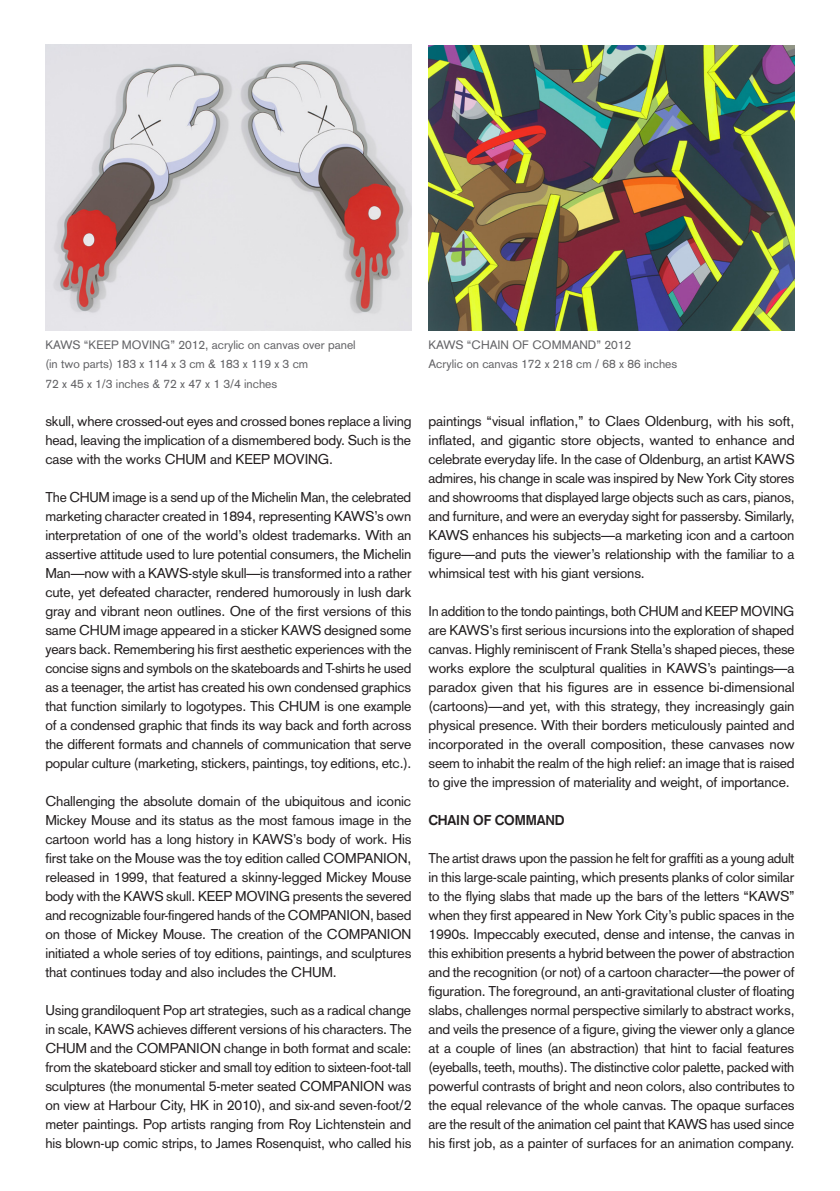
<style>
.page{position:relative;width:840px;height:1191px;background:#fff}
.page>*{position:absolute;margin:0;border:0;box-sizing:border-box;transform-origin:0 0}
.H_J_Small_text_Parag{font:14px/19px "Akzidenz Grotesk";letter-spacing:-.01em;color:#231f20;text-align:justify}
.H_J_Small_text_Parag-2{font:700 14px "Akzidenz Grotesk";letter-spacing:-.01em;color:#231f20}
.H_J_Small_text_Parag-3{font:12px "Akzidenz Grotesk";color:#636366}
</style>
<div class="page">
<img style="left:45px;top:45px;width:366px;height:285px">
<img style="left:428px;top:45px;width:366px;height:285px">
<p class="H_J_Small_text_Parag-3" style="left:45px;top:338px;width:311px">KAWS “KEEP MOVING” 2012, acrylic on canvas over panel</p>
<p class="H_J_Small_text_Parag-3" style="left:45px;top:357px;width:264px">(in two parts) 183 x 114 x 3 cm &amp; 183 x 119 x 3 cm</p>
<p class="H_J_Small_text_Parag-3" style="left:45px;top:376px;width:233px">72 x 45 x 1/3 inches &amp; 72 x 47 x 1 3/4 inches</p>
<p class="H_J_Small_text_Parag" style="left:45px;top:411px;width:367px">skull, where crossed-out eyes and crossed bones replace a living head, leaving the implication of a dismembered body. Such is the case with the works CHUM and KEEP MOVING.</p>
<p class="H_J_Small_text_Parag" style="left:45px;top:487px;width:367px">The CHUM image is a send up of the Michelin Man, the celebrated marketing character created in 1894, representing KAWS’s own interpretation of one of the world’s oldest trademarks. With an assertive attitude used to lure potential consumers, the Michelin Man—now with a KAWS-style skull—is transformed into a rather cute, yet defeated character, rendered humorously in lush dark gray and vibrant neon outlines. One of the first versions of this same CHUM image appeared in a sticker KAWS designed some years back. Remembering his first aesthetic experiences with the concise signs and symbols on the skateboards and T-shirts he used as a teenager, the artist has created his own condensed graphics that function similarly to logotypes. This CHUM is one example of a condensed graphic that finds its way back and forth across the different formats and channels of communication that serve popular culture (marketing, stickers, paintings, toy editions, etc.).</p>
<p class="H_J_Small_text_Parag" style="left:45px;top:791px;width:367px">Challenging the absolute domain of the ubiquitous and iconic Mickey Mouse and its status as the most famous image in the cartoon world has a long history in KAWS’s body of work. His first take on the Mouse was the toy edition called COMPANION, released in 1999, that featured a skinny-legged Mickey Mouse body with the KAWS skull. KEEP MOVING presents the severed and recognizable four-fingered hands of the COMPANION, based on those of Mickey Mouse. The creation of the COMPANION initiated a whole series of toy editions, paintings, and sculptures that continues today and also includes the CHUM.</p>
<p class="H_J_Small_text_Parag" style="left:45px;top:1000px;width:367px">Using grandiloquent Pop art strategies, such as a radical change in scale, KAWS achieves different versions of his characters. The CHUM and the COMPANION change in both format and scale: from the skateboard sticker and small toy edition to sixteen-foot-tall sculptures (the monumental 5-meter seated COMPANION was on view at Harbour City, HK in 2010), and six-and seven-foot/2 meter paintings. Pop artists ranging from Roy Lichtenstein and his blown-up comic strips, to James Rosenquist, who called his</p>
<p class="H_J_Small_text_Parag-3" style="left:428px;top:338px;width:204px">KAWS “CHAIN OF COMMAND” 2012</p>
<p class="H_J_Small_text_Parag-3" style="left:428px;top:357px;width:250px">Acrylic on canvas 172 x 218 cm / 68 x 86 inches</p>
<p class="H_J_Small_text_Parag" style="left:428px;top:411px;width:367px">paintings “visual inflation,” to Claes Oldenburg, with his soft, inflated, and gigantic store objects, wanted to enhance and celebrate everyday life. In the case of Oldenburg, an artist KAWS admires, his change in scale was inspired by New York City stores and showrooms that displayed large objects such as cars, pianos, and furniture, and were an everyday sight for passersby. Similarly, KAWS enhances his subjects—a marketing icon and a cartoon figure—and puts the viewer’s relationship with the familiar to a whimsical test with his giant versions.</p>
<p class="H_J_Small_text_Parag" style="left:428px;top:601px;width:367px">In addition to the tondo paintings, both CHUM and KEEP MOVING are KAWS’s first serious incursions into the exploration of shaped canvas. Highly reminiscent of Frank Stella’s shaped pieces, these works explore the sculptural qualities in KAWS’s paintings—a paradox given that his figures are in essence bi-dimensional (cartoons)—and yet, with this strategy, they increasingly gain physical presence. With their borders meticulously painted and incorporated in the overall composition, these canvases now seem to inhabit the realm of the high relief: an image that is raised to give the impression of materiality and weight, of importance.</p>
<p class="H_J_Small_text_Parag-2" style="left:428px;top:811px;width:137px">CHAIN OF COMMAND</p>
<p class="H_J_Small_text_Parag" style="left:428px;top:848px;width:367px">The artist draws upon the passion he felt for graffiti as a young adult in this large-scale painting, which presents planks of color similar to the flying slabs that made up the bars of the letters “KAWS” when they first appeared in New York City’s public spaces in the 1990s. Impeccably executed, dense and intense, the canvas in this exhibition presents a hybrid between the power of abstraction and the recognition (or not) of a cartoon character—the power of figuration. The foreground, an anti-gravitational cluster of floating slabs, challenges normal perspective similarly to abstract works, and veils the presence of a figure, giving the viewer only a glance at a couple of lines (an abstraction) that hint to facial features (eyeballs, teeth, mouths). The distinctive color palette, packed with powerful contrasts of bright and neon colors, also contributes to the equal relevance of the whole canvas. The opaque surfaces are the result of the animation cel paint that KAWS has used since his first job, as a painter of surfaces for an animation company.</p>
</div>
